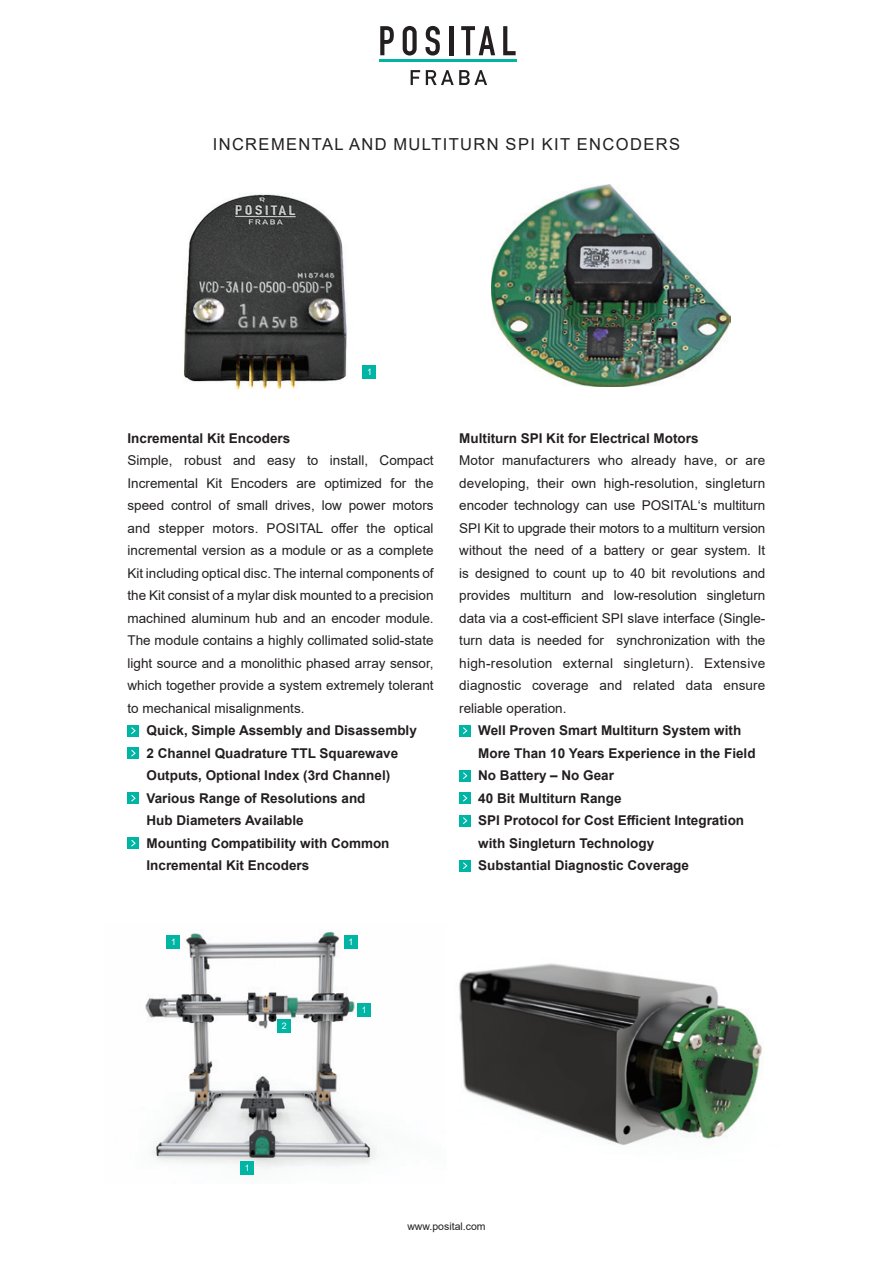
<style>
.page{position:relative;width:893px;height:1263px;background:#fff}
.page>*{position:absolute;margin:0;border:0;box-sizing:border-box;transform-origin:0 0}
.t1{font:16.5px "Arial";letter-spacing:.085em;color:#231f20}
.t2{font:13.5px/22.5px "Arial";color:#231f20;text-align:justify}
.t3{font:700 13.5px/22.5px "Arial";color:#231f20}
.t4{font:10.5px "Arial";color:#231f20}
.t5{font:9px "Arial";color:#fff}
</style>
<div class="page">
<svg style="left:411px;top:70px;width:9px;height:15px"></svg>
<svg style="left:426px;top:70px;width:61px;height:15px"></svg>
<svg style="left:380px;top:26px;width:14px;height:29px"></svg>
<svg style="left:403px;top:26px;width:14px;height:30px"></svg>
<svg style="left:425px;top:26px;width:15px;height:30px"></svg>
<hr style="left:449px;top:26px;width:4px;height:29px;background:#231f20">
<svg style="left:461px;top:26px;width:34px;height:29px"></svg>
<svg style="left:503px;top:26px;width:13px;height:29px"></svg>
<hr style="left:379px;top:60px;width:138px;height:2px;background:#00b5a4">
<img style="left:183px;top:194px;width:187px;height:196px">
<img style="left:491px;top:184px;width:240px;height:203px">
<img style="left:459px;top:963px;width:303px;height:182px">
<img style="left:145px;top:931px;width:232px;height:244px">
<div style="left:167px;top:935px;width:13px;height:13px;background:#00b5a4"></div>
<div style="left:357px;top:1004px;width:13px;height:13px;background:#00b5a4"></div>
<div style="left:240px;top:1161px;width:13px;height:13px;background:#00b5a4"></div>
<div style="left:344px;top:935px;width:13px;height:13px;background:#00b5a4"></div>
<div style="left:277px;top:1020px;width:14px;height:13px;background:#00b5a4"></div>
<div style="left:363px;top:365px;width:13px;height:13px;background:#00b5a4"></div>
<div style="left:128px;top:725px;width:11px;height:11px;background:#00b5a4"></div>
<svg style="left:131px;top:727px;width:5px;height:7px"></svg>
<div style="left:128px;top:747px;width:11px;height:12px;background:#00b5a4"></div>
<svg style="left:131px;top:750px;width:5px;height:7px"></svg>
<div style="left:128px;top:792px;width:11px;height:12px;background:#00b5a4"></div>
<svg style="left:131px;top:795px;width:5px;height:7px"></svg>
<div style="left:128px;top:837px;width:11px;height:12px;background:#00b5a4"></div>
<svg style="left:131px;top:840px;width:5px;height:7px"></svg>
<div style="left:459px;top:725px;width:12px;height:11px;background:#00b5a4"></div>
<svg style="left:463px;top:727px;width:5px;height:7px"></svg>
<div style="left:459px;top:770px;width:12px;height:11px;background:#00b5a4"></div>
<svg style="left:463px;top:772px;width:5px;height:7px"></svg>
<div style="left:459px;top:792px;width:12px;height:12px;background:#00b5a4"></div>
<svg style="left:463px;top:794px;width:5px;height:8px"></svg>
<div style="left:459px;top:815px;width:12px;height:11px;background:#00b5a4"></div>
<svg style="left:463px;top:817px;width:5px;height:7px"></svg>
<div style="left:459px;top:860px;width:12px;height:11px;background:#00b5a4"></div>
<svg style="left:463px;top:862px;width:5px;height:7px"></svg>
<p class="t1" style="left:213px;top:133px;width:469px">INCREMENTAL AND MULTITURN SPI KIT ENCODERS</p>
<p class="t5" style="left:367px;top:365px;width:6px">1</p>
<p class="t3" style="left:128px;top:427px;width:164px">Incremental Kit Encoders</p>
<p class="t2" style="left:128px;top:449px;width:308px">Simple, robust and easy to install, Compact Incremental Kit Encoders are optimized for the speed control of small drives, low power motors and stepper motors. POSITAL offer the optical incremental version as a module or as a complete Kit including optical disc. The internal components of the Kit consist of a mylar disk mounted to a precision machined aluminum hub and an encoder module.<br>The module contains a highly collimated solid-state light source and a monolithic phased array sensor, which together provide a system extremely tolerant to mechanical misalignments.</p>
<p class="t3" style="left:146px;top:719px;width:272px">Quick, Simple Assembly and Disassembly 2 Channel Quadrature TTL Squarewave Outputs, Optional Index (3rd Channel)<br>Various Range of Resolutions and<br>Hub Diameters Available<br>Mounting Compatibility with Common Incremental Kit Encoders</p>
<p class="t3" style="left:459px;top:427px;width:241px">Multiturn SPI Kit for Electrical Motors</p>
<p class="t2" style="left:459px;top:449px;width:308px">Motor manufacturers who already have, or are developing, their own high-resolution, singleturn encoder technology can use POSITAL‘s multiturn SPI Kit to upgrade their motors to a multiturn version without the need of a battery or gear system. It is designed to count up to 40 bit revolutions and provides multiturn and low-resolution singleturn data via a cost-efficient SPI slave interface (Single&shy;turn data is needed for synchronization with the high-resolution external singleturn). Extensive diagnostic coverage and related data ensure reliable operation.</p>
<p class="t3" style="left:478px;top:719px;width:279px">Well Proven Smart Multiturn System with<br>More Than 10 Years Experience in the Field<br>No Battery – No Gear<br>40 Bit Multiturn Range<br>SPI Protocol for Cost Efficient Integration with Singleturn Technology<br>Substantial Diagnostic Coverage</p>
<p class="t5" style="left:171px;top:935px;width:6px">1</p>
<p class="t5" style="left:282px;top:1020px;width:6px">2</p>
<p class="t5" style="left:349px;top:935px;width:6px">1</p>
<p class="t5" style="left:362px;top:1004px;width:6px">1</p>
<p class="t5" style="left:245px;top:1161px;width:6px">1</p>
<p class="t4" style="left:407px;top:1219px;width:80px">www.posital.com</p>
</div>
